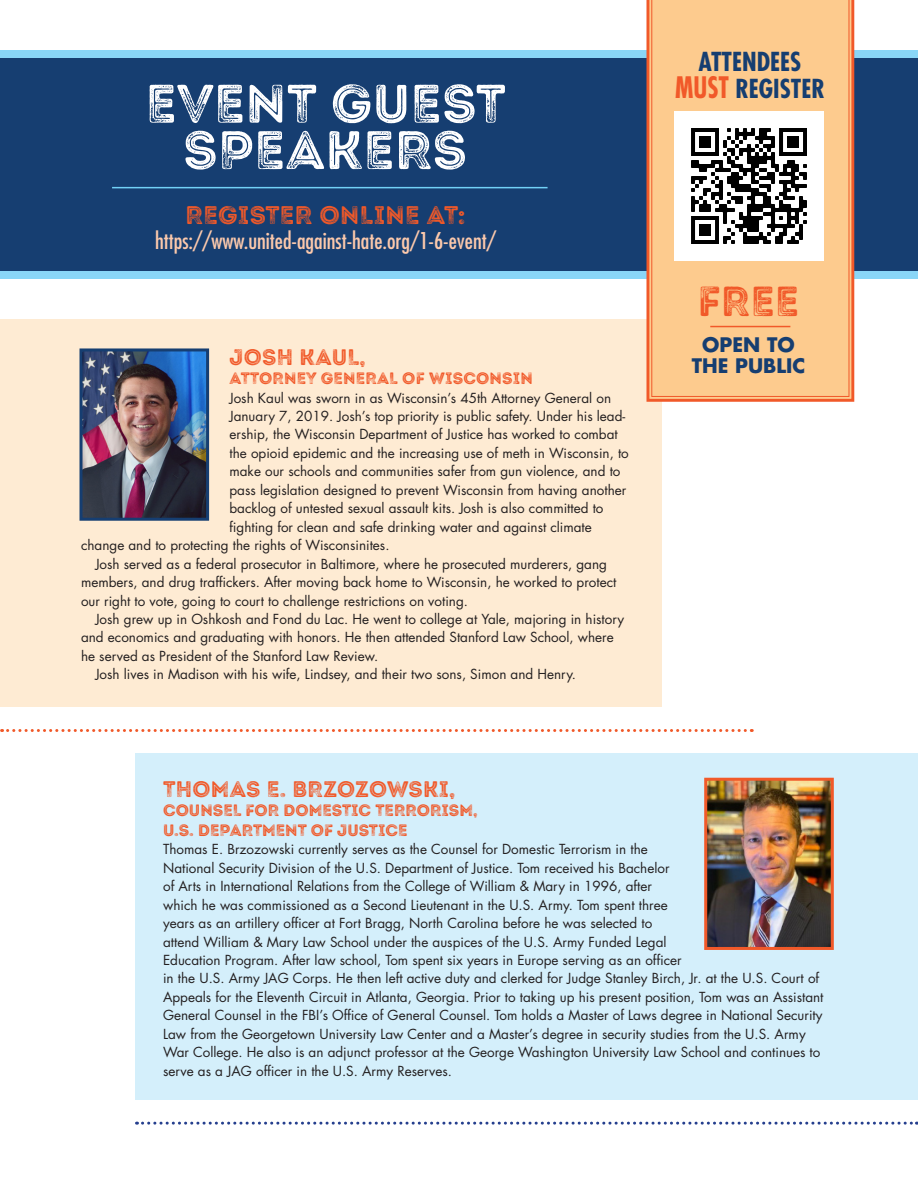
<style>
.page{position:relative;width:918px;height:1188px;background:#fff}
.page>*{position:absolute;margin:0;border:0;box-sizing:border-box;transform-origin:0 0}
.t1{font:54px/46.3px "Intro Rust G Base 2 Line";letter-spacing:.01em;color:#fff;text-align:center}
.t2{font:42px "Intro Rust G Base 2 Line";color:#f15929}
.t3{font:700 condensed 25.5px/27px "Futura";color:#163e71;text-align:center}
.t4{font:25.5px "Intro Rust G Base 2 Line";letter-spacing:.01em;color:#f15929}
.t5{font:condensed 22.5px "Futura";color:#fcc9ac}
.t6{font:22.5px "Intro Rust G Base 2 Line";letter-spacing:.01em;color:#f15929}
.t7{font:700 19.5px/21px "Futura";color:#163e71;text-align:center}
.t8{font:16.5px/19.5px "Intro Rust G Base 2 Line";color:#f15929}
.t9{font:13.5px/18.5px "Futura";color:#231f20}
.s1{font-size:28.8px;color:#f15929}
</style>
<div class="page">
<div style="left:0;top:50px;width:918px;height:229px;background:#89d6f7"></div>
<div style="left:135px;top:753px;width:783px;height:347px;background:#d4effb"></div>
<div style="left:0;top:319px;width:661px;height:387px;background:#feebd3"></div>
<div style="left:0;top:58px;width:918px;height:213px;background:#163e71"></div>
<img style="left:84px;top:352px;width:121px;height:165px">
<div style="left:80px;top:348px;width:129px;height:173px;border:3px solid #163e71"></div>
<svg style="left:2px;top:729px;width:750px;height:3px"></svg>
<svg style="left:136px;top:1122px;width:781px;height:3px"></svg>
<hr style="left:112px;top:187px;width:436px;height:1px;background:#72d1f6">
<img style="left:708px;top:782px;width:122px;height:164px">
<div style="left:704px;top:778px;width:130px;height:172px;border:3px solid #f15929"></div>
<svg style="left:646px;top:0;width:209px;height:403px;background:#eb895d"></svg>
<div style="left:651px;top:0;width:198px;height:397px;background:#fdcb8e"></div>
<img style="left:674px;top:111px;width:149px;height:149px">
<hr style="left:710px;top:326px;width:80px;height:1px;background:#f15929">
<p class="t1" style="left:146px;top:81px;width:362px">EVENT GUEST<br>SPEAKERS</p>
<p class="t4" style="left:186px;top:198px;width:281px">REGISTER ONLINE AT:</p>
<p class="t5" style="left:155px;top:227px;width:342px">https://www.united-against-hate.org/1-6-event/</p>
<p class="t6" style="left:230px;top:342px;width:138px">JOSH KAUL,</p>
<p class="t8" style="left:230px;top:369px;width:305px">ATTORNEY GENERAL OF WISCONSIN</p>
<p class="t9" style="left:230px;top:389px;width:383px">Josh Kaul was sworn in as Wisconsin’s 45th Attorney General on</p>
<p class="t9" style="left:230px;top:407px;width:397px">January 7, 2019. Josh’s top priority is public safety. Under his lead-</p>
<p class="t9" style="left:230px;top:425px;width:390px">ership, the Wisconsin Department of Justice has worked to combat</p>
<p class="t9" style="left:230px;top:444px;width:401px">the opioid epidemic and the increasing use of meth in Wisconsin, to</p>
<p class="t9" style="left:230px;top:462px;width:393px">make our schools and communities safer from gun violence, and to</p>
<p class="t9" style="left:230px;top:481px;width:398px">pass legislation designed to prevent Wisconsin from having another</p>
<p class="t9" style="left:230px;top:499px;width:376px">backlog of untested sexual assault kits. Josh is also committed to</p>
<p class="t9" style="left:230px;top:518px;width:364px">fighting for clean and safe drinking water and against climate</p>
<p class="t9" style="left:81px;top:536px;width:310px">change and to protecting the rights of Wisconsinites.</p>
<p class="t9" style="left:81px;top:555px;width:537px;text-indent:14px">Josh served as a federal prosecutor in Baltimore, where he prosecuted murderers, gang members, and drug traffickers. After moving back home to Wisconsin, he worked to protect our right to vote, going to court to challenge restrictions on voting.</p>
<p class="t9" style="left:81px;top:610px;width:545px;text-indent:14px">Josh grew up in Oshkosh and Fond du Lac. He went to college at Yale, majoring in history and economics and graduating with honors. He then attended Stanford Law School, where he served as President of the Stanford Law Review.</p>
<p class="t9" style="left:95px;top:665px;width:482px">Josh lives in Madison with his wife, Lindsey, and their two sons, Simon and Henry.</p>
<p class="t3" style="left:675px;top:49px;width:151px">ATTENDEES<br><span class="s1">MUST</span> REGISTER</p>
<p class="t2" style="left:698px;top:275px;width:103px">FREE</p>
<p class="t7" style="left:692px;top:334px;width:115px">OPEN TO<br>THE PUBLIC</p>
<p class="t6" style="left:163px;top:775px;width:294px">THOMAS E. BRZOZOWSKI,</p>
<p class="t8" style="left:163px;top:801px;width:316px">COUNSEL FOR DOMESTIC TERRORISM,<br>U.S. DEPARTMENT OF JUSTICE</p>
<p class="t9" style="left:163px;top:840px;width:662px">Thomas E. Brzozowski currently serves as the Counsel for Domestic Terrorism in the<br>National Security Division of the U.S. Department of Justice. Tom received his Bachelor<br>of Arts in International Relations from the College of William &amp; Mary in 1996, after<br>which he was commissioned as a Second Lieutenant in the U.S. Army. Tom spent three<br>years as an artillery officer at Fort Bragg, North Carolina before he was selected to<br>attend William &amp; Mary Law School under the auspices of the U.S. Army Funded Legal<br>Education Program. After law school, Tom spent six years in Europe serving as an officer<br>in the U.S. Army JAG Corps. He then left active duty and clerked for Judge Stanley Birch, Jr. at the U.S. Court of Appeals for the Eleventh Circuit in Atlanta, Georgia. Prior to taking up his present position, Tom was an Assistant General Counsel in the FBI’s Office of General Counsel. Tom holds a Master of Laws degree in National Security Law from the Georgetown University Law Center and a Master’s degree in security studies from the U.S. Army War College. He also is an adjunct professor at the George Washington University Law School and continues to serve as a JAG officer in the U.S. Army Reserves.</p>
</div>
